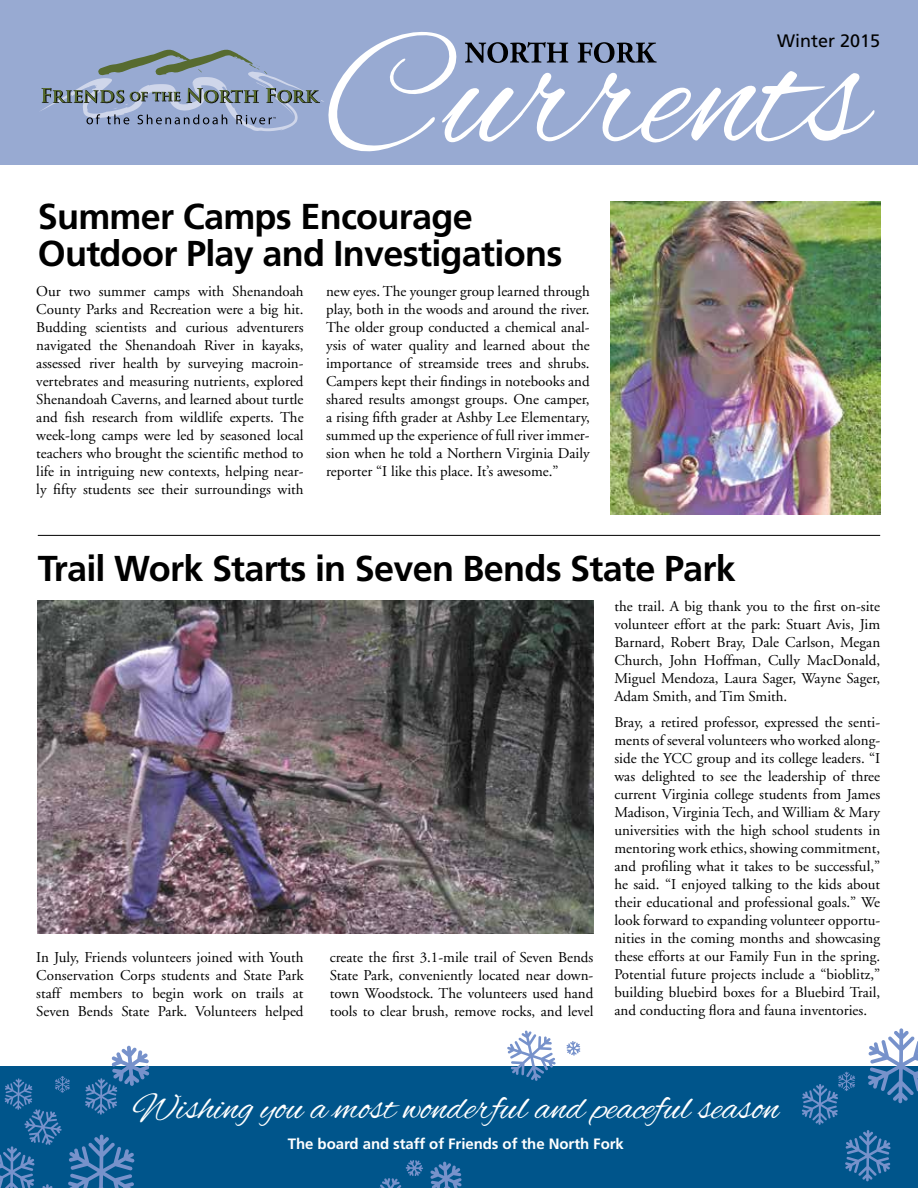
<style>
.page{position:relative;width:918px;height:1188px;background:#fff}
.page>*{position:absolute;margin:0;border:0;box-sizing:border-box;transform-origin:0 0}
.t1{font:39px "Alex Brush ROB";color:#fff}
.t2{font:700 36px/37.5px "Frutiger";letter-spacing:-.02em;color:#000}
.t3{font:18px "Frutiger";color:#000}
.t4{font:15px/18px "Adobe Garamond";color:#000;text-align:justify}
.t5{font:700 15px "Frutiger";letter-spacing:-.005em;color:#fff}
</style>
<div class="page">
<div style="left:0;top:1067px;width:918px;height:121px;background:#00558b"></div>
<svg style="left:567px;top:1041px;width:13px;height:15px"></svg>
<svg style="left:430px;top:1162px;width:32px;height:26px"></svg>
<svg style="left:507px;top:1030px;width:49px;height:51px"></svg>
<svg style="left:802px;top:1028px;width:116px;height:153px"></svg>
<svg style="left:379px;top:1160px;width:44px;height:28px"></svg>
<svg style="left:0;top:1046px;width:149px;height:142px"></svg>
<hr style="left:38px;top:535px;width:842px;height:1px;background:#000">
<div style="left:0;top:0;width:918px;height:165px;background:#98aad2"></div>
<svg style="left:41px;top:32px;width:834px;height:120px"></svg>
<img style="left:610px;top:202px;width:270px;height:312px">
<img style="left:38px;top:601px;width:555px;height:332px">
<p class="t3" style="left:777px;top:30px;width:105px">Winter 2015</p>
<h2 class="t2" style="left:38px;top:198px;width:526px">Summer Camps Encourage<br>Outdoor Play and Investigations</h2>
<p class="t4" style="left:36px;top:282px;width:269px">Our two summer camps with Shenandoah County Parks and Recreation were a big hit.<br>Budding scientists and curious adventurers navigated the Shenandoah River in kayaks, assessed river health by surveying macroin&shy;vertebrates and measuring nutrients, explored Shenandoah Caverns, and learned about turtle and fish research from wildlife experts. The week-long camps were led by seasoned local teachers who brought the scientific method to life in intriguing new contexts, helping near&shy;ly fifty students see their surroundings with</p>
<p class="t4" style="left:326px;top:282px;width:265px">new eyes. The younger group learned through play, both in the woods and around the river.<br>The older group conducted a chemical anal&shy;ysis of water quality and learned about the importance of streamside trees and shrubs.<br>Campers kept their findings in notebooks and shared results amongst groups. One camper, a rising fifth grader at Ashby Lee Elementary, summed up the experience of full river immer&shy;sion when he told a Northern Virginia Daily reporter “I like this place. It’s awesome.”</p>
<h2 class="t2" style="left:38px;top:549px;width:700px">Trail Work Starts in Seven Bends State Park</h2>
<p class="t4" style="left:36px;top:948px;width:269px">In July, Friends volunteers joined with Youth Conservation Corps students and State Park staff members to begin work on trails at Seven Bends State Park. Volunteers helped</p>
<p class="t4" style="left:330px;top:948px;width:265px">create the first 3.1-mile trail of Seven Bends State Park, conveniently located near down&shy;town Woodstock. The volunteers used hand tools to clear brush, remove rocks, and level</p>
<p class="t4" style="left:614px;top:598px;width:267px">the trail. A big thank you to the first on-site volunteer effort at the park: Stuart Avis, Jim Barnard, Robert Bray, Dale Carlson, Megan Church, John Hoffman, Cully MacDonald, Miguel Mendoza, Laura Sager, Wayne Sager, Adam Smith, and Tim Smith.</p>
<p class="t4" style="left:614px;top:714px;width:267px">Bray, a retired professor, expressed the senti&shy;ments of several volunteers who worked along&shy;side the YCC group and its college leaders. “I was delighted to see the leadership of three current Virginia college students from James Madison, Virginia Tech, and William &amp; Mary universities with the high school students in mentoring work ethics, showing commitment, and profiling what it takes to be successful,” he said. “I enjoyed talking to the kids about their educational and professional goals.” We look forward to expanding volunteer opportu&shy;nities in the coming months and showcasing these efforts at our Family Fun in the spring.<br>Potential future projects include a “bioblitz,” building bluebird boxes for a Bluebird Trail, and conducting flora and fauna inventories.</p>
<h1 class="t1" style="left:133px;top:1084px;width:648px">Wishing you a most wonderful and peaceful season</h1>
<p class="t5" style="left:288px;top:1135px;width:338px">The board and staff of Friends of the North Fork</p>
</div>
